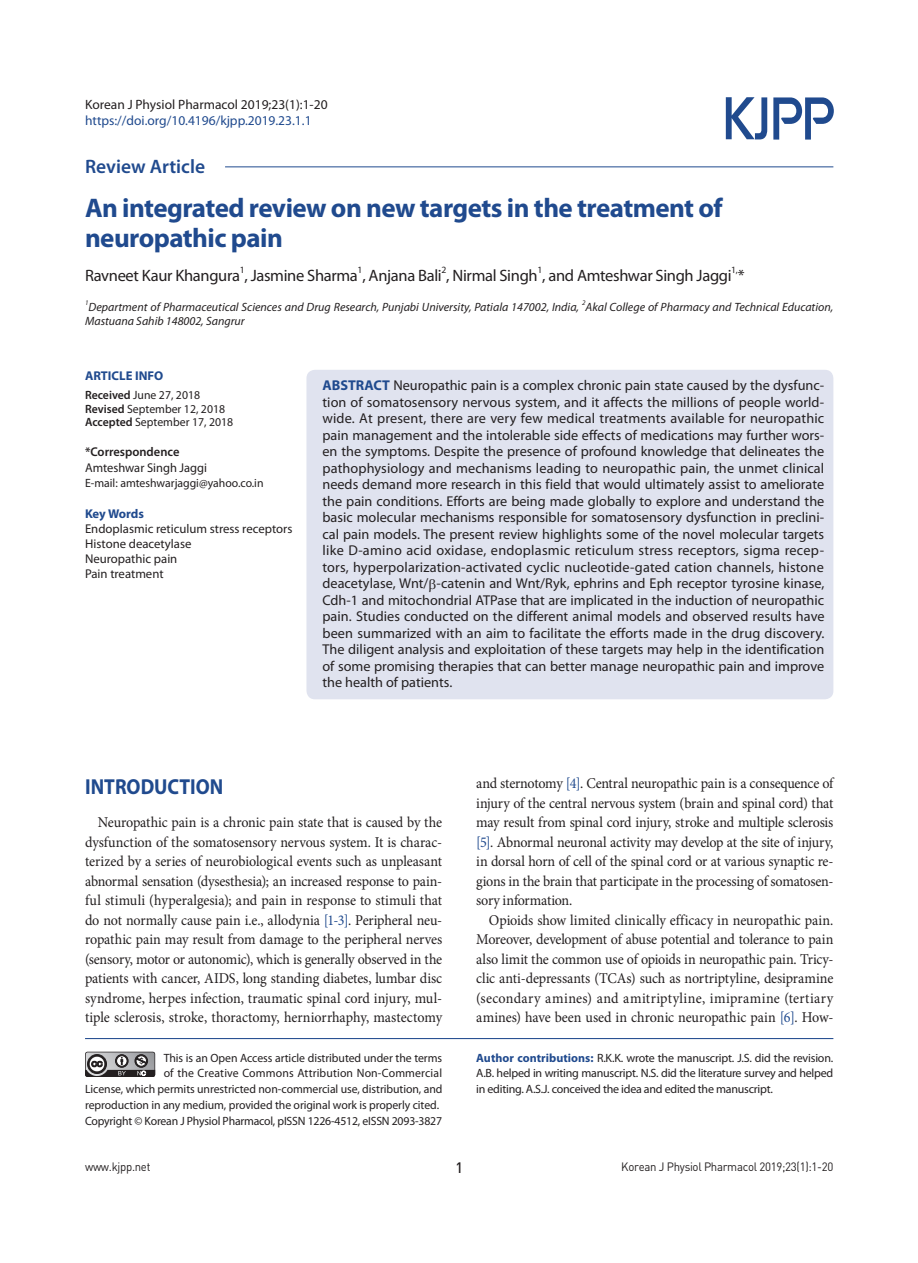
<style>
.page{position:relative;width:918px;height:1263px;background:#fff}
.page>*{position:absolute;margin:0;border:0;box-sizing:border-box;transform-origin:0 0}
.t1{font:700 27px/30px "Myriad Pro";letter-spacing:-.02em;color:#204a8e}
.t2{font:700 21.75px "Myriad Pro";color:#204a8e;scale:.9 1}
.t3{font:600 19.5px "Myriad Pro";color:#204a8e}
.t4{font:16.5px "Myriad Pro";letter-spacing:-.02em;color:#231f20}
.t5{font:15px/19.5px "Minion Pro";letter-spacing:-.005em;color:#231f20;text-align:justify;scale:.94 1}
.t6{font:15px "Dinmed";color:#231f20;scale:.95 1}
.t7{font:14.25px/16.5px "Myriad Pro";color:#231f20;text-align:justify}
.t8{font:13.5px "Myriad Pro";color:#204a8e}
.t9{font:13.5px "Myriad Pro";color:#231f20}
.t10{font:12.75px/15px "Myriad Pro";color:#231f20}
.t11{font:700 12.75px "Myriad Pro";color:#204a8e}
.t12{font:600 12.75px "Myriad Pro";color:#231f20}
.t13{font:12px/15.8px "Myriad Pro";letter-spacing:-.005em;color:#231f20;text-align:justify}
.t14{font:italic 12px "Myriad Pro";color:#231f20}
.t15{font:12px "Dinreg";letter-spacing:-.025em;color:#231f20;scale:.95 1}
.t16{font:9.6px "Myriad Pro";color:#231f20}
.t17{font:italic 7.05px "Myriad Pro";color:#231f20}
.s1{font-weight:600}
.s2{font-weight:700;color:#204a8e}
.s3{color:#204a8e}
</style>
<div class="page">
<hr style="left:85px;top:1038px;width:748px;height:1px;background:#204a8e">
<svg style="left:85px;top:1052px;width:70px;height:25px;background:#7d7c7d"></svg>
<hr style="left:225px;top:166px;width:608px;height:1px;background:#204a8e">
<svg style="left:726px;top:97px;width:108px;height:43px"></svg>
<div style="left:306px;top:370px;width:527px;height:329px;background:#e0e3ef;border-radius:9px"></div>
<p class="t9" style="left:85px;top:99px;width:244px">Korean J Physiol Pharmacol 2019;23(1):1-20</p>
<p class="t8" style="left:85px;top:115px;width:228px">https://doi.org/10.4196/kjpp.2019.23.1.1</p>
<h3 class="t3" style="left:85px;top:159px;width:122px">Review Article</h3>
<h1 class="t1" style="left:85px;top:195px;width:639px">An integrated review on new targets in the treatment of neuropathic pain</h1>
<p class="t4" style="left:85px;top:269px;width:661px">Ravneet Kaur Khangura , Jasmine Sharma , Anjana Bali , Nirmal Singh , and Amteshwar Singh Jaggi *</p>
<p class="t16" style="left:240px;top:266px;width:6px">1</p>
<p class="t16" style="left:358px;top:266px;width:6px">1</p>
<p class="t16" style="left:441px;top:266px;width:6px">2</p>
<p class="t16" style="left:537px;top:266px;width:6px">1</p>
<p class="t16" style="left:731px;top:266px;width:8px">1,</p>
<p class="t17" style="left:85px;top:300px;width:5px">1</p>
<p class="t14" style="left:88px;top:302px;width:492px">Department of Pharmaceutical Sciences and Drug Research, Punjabi University, Patiala 147002, India,</p>
<p class="t17" style="left:582px;top:300px;width:5px">2</p>
<p class="t14" style="left:586px;top:302px;width:249px">Akal College of Pharmacy and Technical Education,</p>
<p class="t14" style="left:85px;top:317px;width:161px">Mastuana Sahib 148002, Sangrur</p>
<p class="t11" style="left:85px;top:371px;width:80px">ARTICLE INFO</p>
<p class="t13" style="left:85px;top:389px;width:150px;line-height:13.5px;text-align:left"><span class="s1">Received</span> June 27, 2018<br><span class="s1">Revised</span> September 12, 2018<br><span class="s1">Accepted</span> September 17, 2018</p>
<p class="t12" style="left:85px;top:447px;width:96px">*Correspondence</p>
<p class="t10" style="left:85px;top:461px;width:124px">Amteshwar Singh Jaggi</p>
<p class="t13" style="left:85px;top:476px;width:180px">E-mail: amteshwarjaggi@yahoo.co.in</p>
<p class="t11" style="left:85px;top:509px;width:61px">Key Words</p>
<p class="t10" style="left:85px;top:522px;width:209px">Endoplasmic reticulum stress receptors<br>Histone deacetylase<br>Neuropathic pain<br>Pain treatment</p>
<p class="t7" style="left:322px;top:378px;width:504px"><span class="s2">ABSTRACT</span> Neuropathic pain is a complex chronic pain state caused by the dysfunc&shy;tion of somatosensory nervous system, and it affects the millions of people world&shy;wide. At present, there are very few medical treatments available for neuropathic pain management and the intolerable side effects of medications may further wors&shy;en the symptoms. Despite the presence of profound knowledge that delineates the pathophysiology and mechanisms leading to neuropathic pain, the unmet clinical needs demand more research in this field that would ultimately assist to ameliorate the pain conditions. Efforts are being made globally to explore and understand the basic molecular mechanisms responsible for somatosensory dysfunction in preclini&shy;cal pain models. The present review highlights some of the novel molecular targets like D-amino acid oxidase, endoplasmic reticulum stress receptors, sigma recep&shy;tors, hyperpolarization-activated cyclic nucleotide-gated cation channels, histone deacetylase, Wnt/ -catenin and Wnt/Ryk, ephrins and Eph receptor tyrosine kinase, Cdh-1 and mitochondrial ATPase that are implicated in the induction of neuropathic pain. Studies conducted on the different animal models and observed results have been summarized with an aim to facilitate the efforts made in the drug discovery.<br>The diligent analysis and exploitation of these targets may help in the identification of some promising therapies that can better manage neuropathic pain and improve the health of patients.</p>
<h2 class="t2" style="left:85px;top:778px;width:155px">INTRODUCTION</h2>
<p class="t5" style="left:85px;top:814px;width:382px;text-indent:13px">Neuropathic pain is a chronic pain state that is caused by the dysfunction of the somatosensory nervous system. It is charac&shy;terized by a series of neurobiological events such as unpleasant abnormal sensation (dysesthesia); an increased response to pain&shy;ful stimuli (hyperalgesia); and pain in response to stimuli that do not normally cause pain i.e., allodynia <span class="s3">[1-3]</span>. Peripheral neu&shy;ropathic pain may result from damage to the peripheral nerves (sensory, motor or autonomic), which is generally observed in the patients with cancer, AIDS, long standing diabetes, lumbar disc syndrome, herpes infection, traumatic spinal cord injury, mul&shy;tiple sclerosis, stroke, thoractomy, herniorrhaphy, mastectomy</p>
<p class="t13" style="left:85px;top:1051px;width:359px;text-align:right">This is an Open Access article distributed under the terms<br>of the Creative Commons Attribution Non-Commercial<br>License, which permits unrestricted non-commercial use, distribution, and reproduction in any medium, provided the original work is properly cited.<br>Copyright © Korean J Physiol Pharmacol, pISSN 1226-4512, eISSN 2093-3827</p>
<p class="t5" style="left:476px;top:775px;width:382px">and sternotomy <span class="s3">[4]</span>. Central neuropathic pain is a consequence of injury of the central nervous system (brain and spinal cord) that may result from spinal cord injury, stroke and multiple sclerosis <span class="s3">[5]</span>. Abnormal neuronal activity may develop at the site of injury, in dorsal horn of cell of the spinal cord or at various synaptic re&shy;gions in the brain that participate in the processing of somatosen&shy;sory information.</p>
<p class="t5" style="left:476px;top:911px;width:382px;text-indent:13px">Opioids show limited clinically efficacy in neuropathic pain.<br>Moreover, development of abuse potential and tolerance to pain also limit the common use of opioids in neuropathic pain. Tricy&shy;clic anti-depressants (TCAs) such as nortriptyline, desipramine (secondary amines) and amitriptyline, imipramine (tertiary amines) have been used in chronic neuropathic pain <span class="s3">[6]</span>. How-</p>
<p class="t13" style="left:476px;top:1051px;width:359px"><span class="s2">Author contributions:</span> R.K.K. wrote the manuscript. J.S. did the revision.<br>A.B. helped in writing manuscript. N.S. did the literature survey and helped in editing. A.S.J. conceived the idea and edited the manuscript.</p>
<p class="t15" style="left:85px;top:1163px;width:70px">www.kjpp.net</p>
<p class="t6" style="left:455px;top:1159px;width:9px">1</p>
<p class="t15" style="left:621px;top:1163px;width:225px">Korean J Physiol Pharmacol 2019;23(1):1-20</p>
</div>
